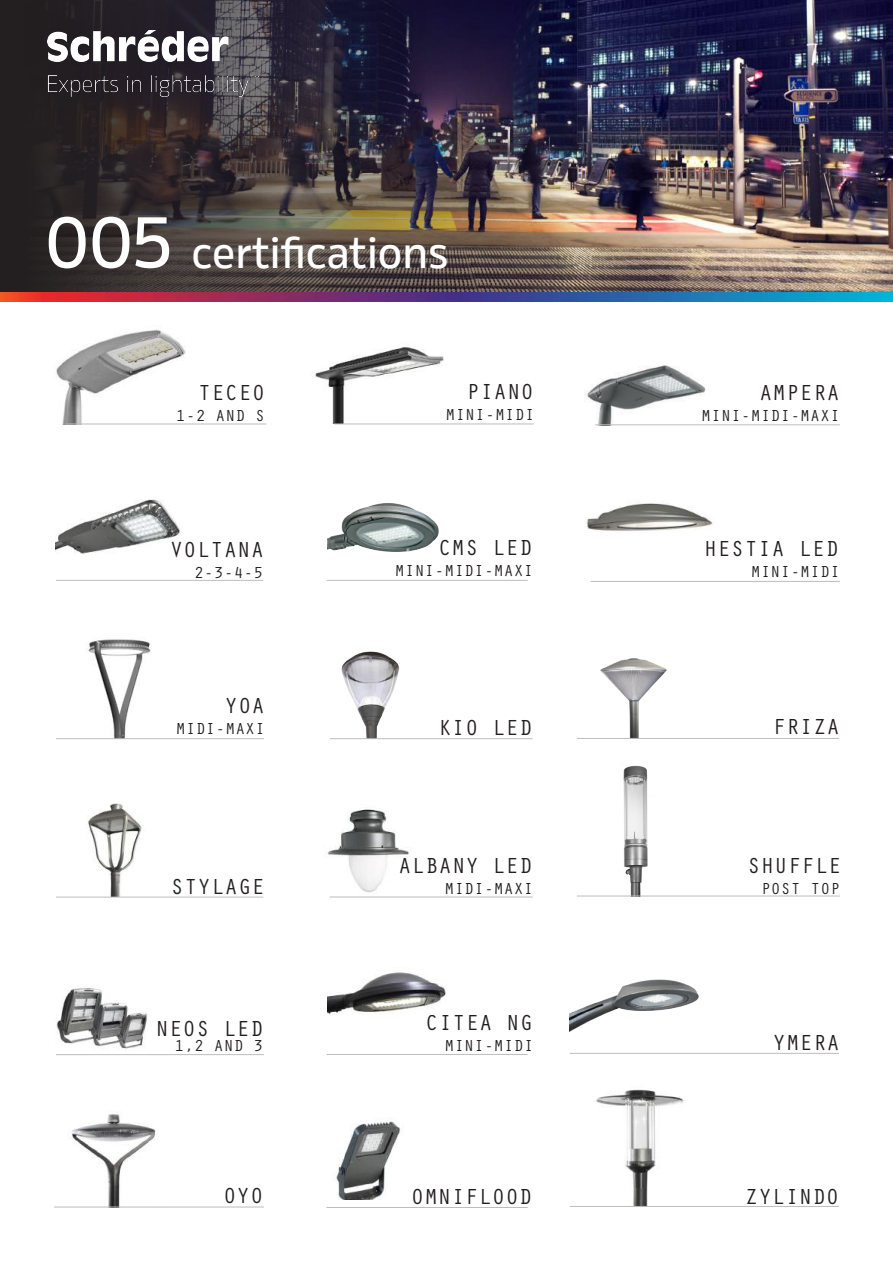
<style>
.page{position:relative;width:893px;height:1263px;background:#fff}
.page>*{position:absolute;margin:0;border:0;box-sizing:border-box;transform-origin:0 0}
.t1{font:500 45px "Rleud";color:#fff}
.t2{font:22.5px "Orator Std";color:#231f20}
.t3{font:16.5px "Orator Std";color:#231f20}
.s1{font-size:72px}
</style>
<div class="page">
<img style="left:0;top:291px;width:893px;height:11px">
<img style="left:676px;top:0;width:217px;height:291px">
<img style="left:56px;top:329px;width:133px;height:95px">
<hr style="left:66px;top:424px;width:200px;height:1px;background:#bcbdc0">
<img style="left:315px;top:346px;width:131px;height:78px">
<hr style="left:334px;top:424px;width:200px;height:1px;background:#bcbdc0">
<img style="left:327px;top:503px;width:112px;height:49px">
<hr style="left:326px;top:580px;width:202px;height:1px;background:#bcbdc0">
<img style="left:600px;top:658px;width:67px;height:80px">
<hr style="left:577px;top:738px;width:262px;height:1px;background:#bcbdc0">
<img style="left:74px;top:803px;width:81px;height:94px">
<hr style="left:56px;top:897px;width:207px;height:1px;background:#bcbdc0">
<img style="left:88px;top:639px;width:63px;height:99px">
<hr style="left:56px;top:738px;width:208px;height:1px;background:#bcbdc0">
<img style="left:341px;top:651px;width:59px;height:87px">
<hr style="left:330px;top:738px;width:203px;height:1px;background:#bcbdc0">
<img style="left:326px;top:809px;width:91px;height:89px">
<hr style="left:330px;top:897px;width:203px;height:1px;background:#bcbdc0">
<img style="left:577px;top:765px;width:93px;height:131px">
<hr style="left:577px;top:896px;width:263px;height:1px;background:#bcbdc0">
<img style="left:585px;top:365px;width:132px;height:60px">
<hr style="left:595px;top:425px;width:245px;height:1px;background:#bcbdc0">
<img style="left:585px;top:501px;width:128px;height:30px">
<hr style="left:591px;top:581px;width:249px;height:1px;background:#bcbdc0">
<img style="left:56px;top:499px;width:126px;height:55px">
<hr style="left:56px;top:580px;width:207px;height:1px;background:#bcbdc0">
<img style="left:56px;top:988px;width:92px;height:61px">
<hr style="left:56px;top:1054px;width:208px;height:1px;background:#bcbdc0">
<img style="left:54px;top:1114px;width:119px;height:93px">
<hr style="left:54px;top:1207px;width:210px;height:1px;background:#bcbdc0">
<img style="left:0;top:0;width:676px;height:291px">
<img style="left:327px;top:972px;width:119px;height:42px">
<hr style="left:326px;top:1054px;width:202px;height:1px;background:#bcbdc0">
<img style="left:336px;top:1121px;width:65px;height:78px">
<hr style="left:326px;top:1207px;width:202px;height:1px;background:#bcbdc0">
<img style="left:570px;top:979px;width:129px;height:53px">
<hr style="left:570px;top:1053px;width:269px;height:1px;background:#bcbdc0">
<img style="left:596px;top:1089px;width:88px;height:117px">
<hr style="left:570px;top:1206px;width:269px;height:1px;background:#bcbdc0">
<img style="left:47px;top:30px;width:211px;height:67px">
<h1 class="t1" style="left:45px;top:222px;width:405px"><span class="s1">005</span> certifications</h1>
<p class="t2" style="left:198px;top:376px;width:69px">TECEO</p>
<p class="t3" style="left:176px;top:404px;width:91px">1-2 AND S</p>
<p class="t2" style="left:170px;top:533px;width:96px">VOLTANA</p>
<p class="t3" style="left:194px;top:560px;width:71px">2-3-4-5</p>
<p class="t2" style="left:467px;top:376px;width:69px">PIANO</p>
<p class="t3" style="left:445px;top:403px;width:91px">MINI-MIDI</p>
<p class="t2" style="left:438px;top:532px;width:96px">CMS LED</p>
<p class="t3" style="left:395px;top:559px;width:140px">MINI-MIDI-MAXI</p>
<p class="t2" style="left:225px;top:690px;width:42px">YOA</p>
<p class="t3" style="left:176px;top:717px;width:91px">MIDI-MAXI</p>
<p class="t2" style="left:438px;top:711px;width:96px">KIO LED</p>
<p class="t2" style="left:171px;top:870px;width:96px">STYLAGE</p>
<p class="t2" style="left:156px;top:1013px;width:109px">NEOS LED</p>
<p class="t3" style="left:174px;top:1034px;width:91px">1,2 AND 3</p>
<p class="t2" style="left:223px;top:1179px;width:42px">OYO</p>
<p class="t2" style="left:398px;top:849px;width:136px">ALBANY LED</p>
<p class="t3" style="left:444px;top:877px;width:91px">MIDI-MAXI</p>
<p class="t2" style="left:425px;top:1007px;width:109px">CITEA NG</p>
<p class="t3" style="left:444px;top:1034px;width:91px">MINI-MIDI</p>
<p class="t2" style="left:411px;top:1181px;width:123px">OMNIFLOOD</p>
<p class="t2" style="left:759px;top:376px;width:83px">AMPERA</p>
<p class="t3" style="left:701px;top:404px;width:140px">MINI-MIDI-MAXI</p>
<p class="t2" style="left:704px;top:533px;width:136px">HESTIA LED</p>
<p class="t3" style="left:751px;top:560px;width:91px">MINI-MIDI</p>
<p class="t2" style="left:772px;top:710px;width:69px">FRIZA</p>
<p class="t2" style="left:747px;top:849px;width:96px">SHUFFLE</p>
<p class="t3" style="left:761px;top:877px;width:81px">POST TOP</p>
<p class="t2" style="left:772px;top:1026px;width:69px">YMERA</p>
<p class="t2" style="left:745px;top:1181px;width:96px">ZYLINDO</p>
</div>
